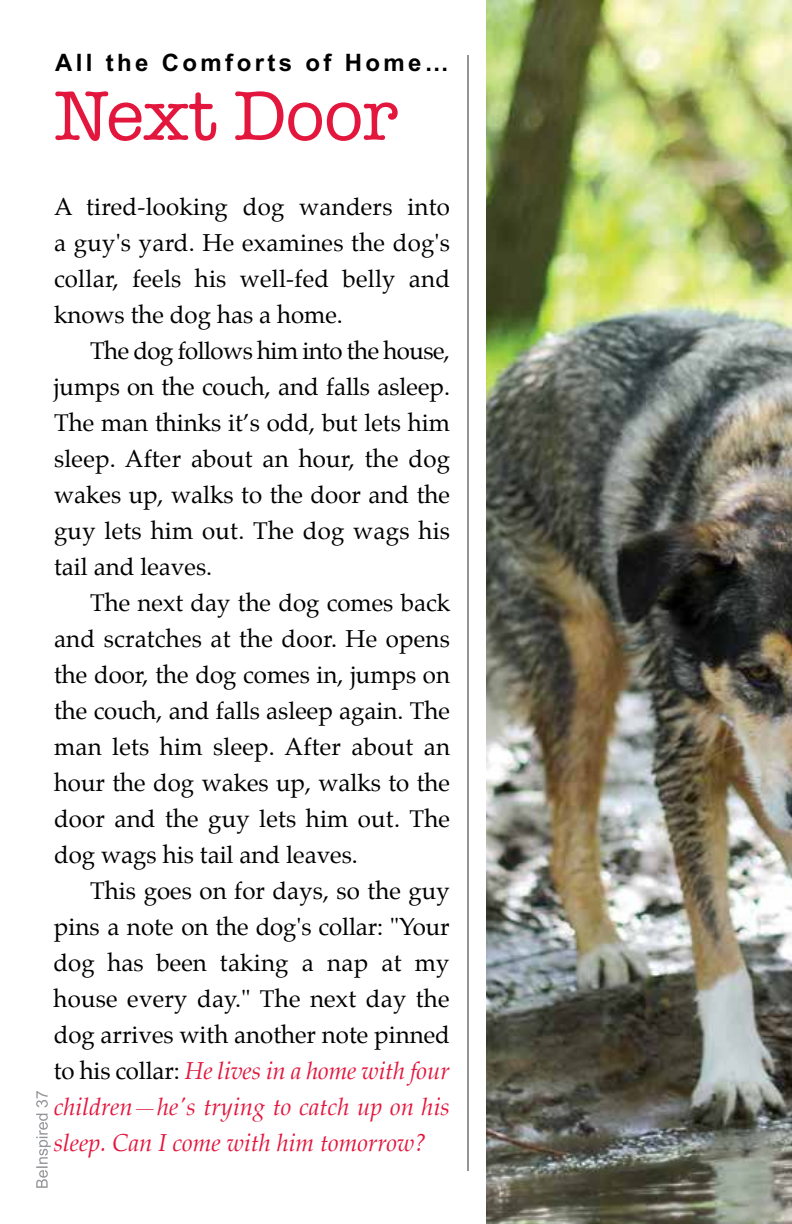
<style>
.page{position:relative;width:792px;height:1224px;background:#fff}
.page>*{position:absolute;margin:0;border:0;box-sizing:border-box;transform-origin:0 0}
.t1{font:72px "American Typewriter";color:#e3173e}
.t2{font:24px/36px "Palatino";color:#000;text-align:justify}
.t3{font:700 24px "Arial";letter-spacing:.14em;color:#000}
.s1{font-style:italic;color:#e3173e}
</style>
<div class="page">
<svg style="left:36px;top:1114px;width:15px;height:74px"></svg>
<svg style="left:36px;top:1091px;width:12px;height:16px"></svg>
<img style="left:486px;top:0;width:306px;height:1224px">
<hr style="left:467px;top:55px;width:2px;height:1116px;background:#939598">
<p class="t3" style="left:55px;top:47px;width:395px">All the Comforts of Home…</p>
<h1 class="t1" style="left:54px;top:61px;width:346px">Next Door</h1>
<p class="t2" style="left:54px;top:188px;width:398px">A tired-looking dog wanders into a guy's yard. He examines the dog's collar, feels his well-fed belly and knows the dog has a home.</p>
<p class="t2" style="left:54px;top:332px;width:398px;text-indent:36px">The dog follows him into the house, jumps on the couch, and falls asleep.<br>The man thinks it’s odd, but lets him sleep. After about an hour, the dog wakes up, walks to the door and the guy lets him out. The dog wags his tail and leaves.</p>
<p class="t2" style="left:54px;top:584px;width:398px;text-indent:36px">The next day the dog comes back and scratches at the door. He opens the door, the dog comes in, jumps on the couch, and falls asleep again. The man lets him sleep. After about an hour the dog wakes up, walks to the door and the guy lets him out. The dog wags his tail and leaves.</p>
<p class="t2" style="left:54px;top:872px;width:398px;text-indent:36px">This goes on for days, so the guy pins a note on the dog's collar: "Your dog has been taking a nap at my house every day." The next day the dog arrives with another note pinned to his collar: <span class="s1">He lives in a home with four children—he's trying to catch up on his sleep. Can I come with him tomorrow?</span></p>
</div>
